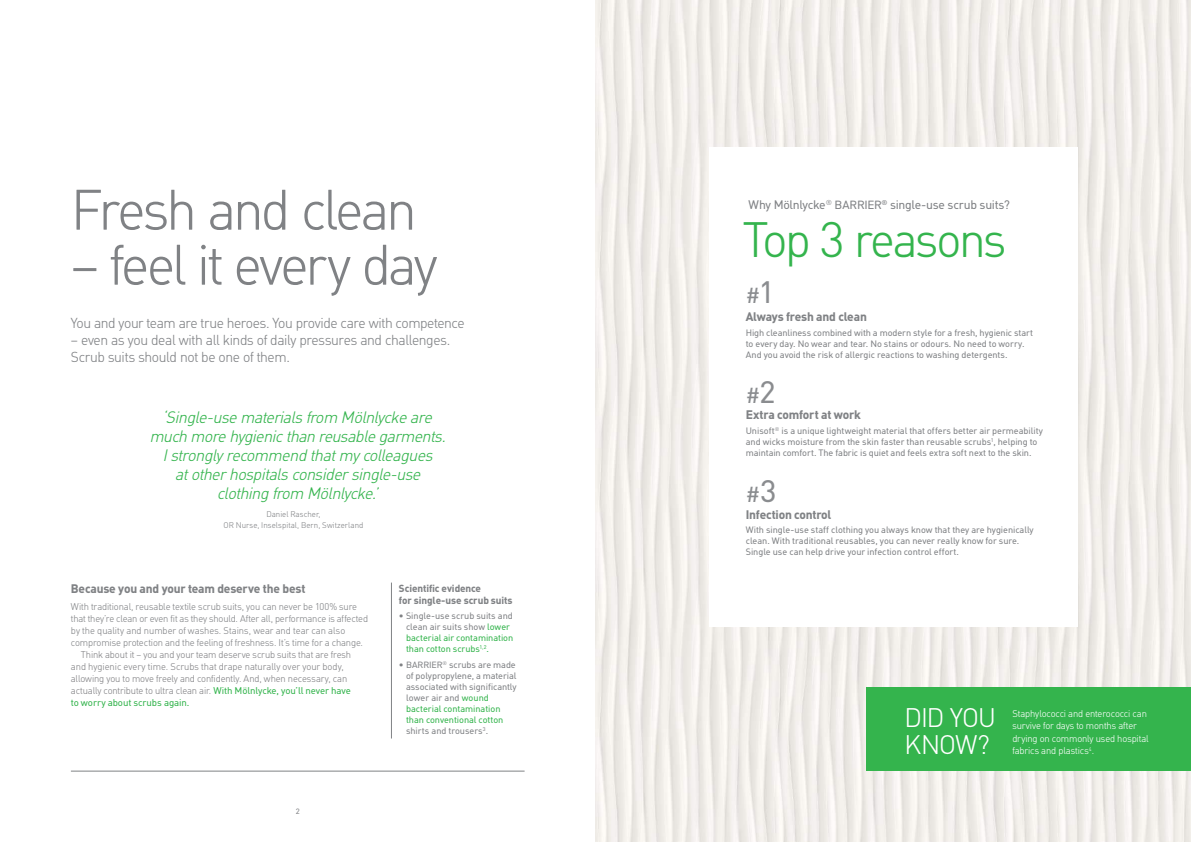
<style>
.page{position:relative;width:1191px;height:842px;background:#fff}
.page>*{position:absolute;margin:0;border:0;box-sizing:border-box;transform-origin:0 0}
.t1{font:300 55px "MHC Din";letter-spacing:-.05em;color:#808285}
.t2{font:300 48px "MHC Din";letter-spacing:-.045em;color:#34b44d}
.t3{font:300 26px "MHC Din";letter-spacing:-.03em;color:#fff}
.t4{font:21px "MHC Din";color:#8a8c8f}
.t5{font:italic 300 16px/19px "MHC Din";letter-spacing:-.025em;color:#34b44d;text-align:center}
.t6{font:300 14px/17px "MHC Din";letter-spacing:-.025em;color:#808285}
.t7{font:700 12px "MHC Din";letter-spacing:-.015em;color:#808285}
.t8{font:12px "MHC Din";letter-spacing:-.025em;color:#808285}
.t9{font:700 10px/12.2px "MHC Din";letter-spacing:-.005em;color:#808285}
.t10{font:300 9.5px/12px "MHC Din";letter-spacing:-.005em;color:#808083}
.t11{font:300 9.5px/12px "MHC Din";letter-spacing:-.01em;color:#808285}
.t12{font:300 9.5px/12.5px "MHC Din";letter-spacing:-.01em;color:#fff}
.t13{font:9px/11px "MHC Din";letter-spacing:-.005em;color:#808285}
.t14{font:9px/11px "MHC Din";letter-spacing:-.005em;color:#34b44d}
.t15{font:300 8px/10.5px "MHC Din";letter-spacing:.005em;color:#808285;text-align:center}
.t16{font:7.5px "MHC Din";color:#808285}
.s1{font-weight:400;color:#34b44d}
.s2{color:#808285}
.s3{font-size:8.8px}
.s4{color:#34b44d}
.s5{font-size:11.5px}
.s6{font-size:30px}
</style>
<div class="page">
<img style="left:595px;top:0;width:596px;height:842px">
<div style="left:709px;top:147px;width:368px;height:479px;background:#fff"></div>
<div style="left:866px;top:687px;width:325px;height:84px;background:#34b44d"></div>
<hr style="left:391px;top:583px;width:1px;height:155px;background:#808285">
<hr style="left:71px;top:771px;width:453px;height:1px;background:#808285">
<p class="t1" style="left:71px;top:179px;width:347px">Fresh and clean</p>
<h1 class="t1" style="left:71px;top:234px;width:368px">– feel it every day</h1>
<p class="t6" style="left:71px;top:315px;width:395px">You and your team are true heroes. You provide care with competence</p>
<p class="t6" style="left:71px;top:332px;width:381px">– even as you deal with all kinds of daily pressures and challenges.<br>Scrub suits should not be one of them.</p>
<p class="t5" style="left:150px;top:409px;width:298px">‘Single-use materials from Mölnlycke are much more hygienic than reusable garments.<br>I strongly recommend that my colleagues<br>at other hospitals consider single-use</p>
<p class="t5" style="left:218px;top:485px;width:162px">clothing from Mölnlycke.’</p>
<p class="t15" style="left:223px;top:509px;width:141px">Daniel Rascher,<br>OR Nurse, Inselspital, Bern, Switzerland</p>
<h4 class="t7" style="left:71px;top:582px;width:236px">Because you and your team deserve the best</h4>
<p class="t11" style="left:71px;top:600px;width:299px">With traditional, reusable textile scrub suits, you can never be 100% sure that they’re clean or even ft as they should. After all, performance is affected by the quality and number of washes. Stains, wear and tear can also compromise protection and the feeling of freshness. It’s time for a change.</p>
<p class="t10" style="left:71px;top:648px;width:282px;text-indent:10px">Think about it – you and your team deserve scrub suits that are fresh and hygienic every time. Scrubs that drape naturally over your body, allowing you to move freely and confdently. And, when necessary, can actually contribute to ultra clean air. <span class="s1">With Mölnlycke, you’ll never have to worry about scrubs again.</span></p>
<p class="t16" style="left:296px;top:806px;width:5px">2</p>
<p class="t9" style="left:399px;top:582px;width:115px">Scientifc evidence<br>for single-use scrub suits</p>
<p class="t14" style="left:406px;top:611px;width:109px;text-indent:-7px"><span class="s2">• Single-use scrub suits and clean air suits show</span> lower bacterial air contamination than cotton scrubs<sup>1,2</sup>.</p>
<p class="t13" style="left:406px;top:659px;width:112px;text-indent:-7px">• <span class="s3">BARRIER</span><sup>®</sup> scrubs are made of polypropylene, a material associated with signifcantly lower air and <span class="s4">wound bacterial contamination than conventional cotton </span>shirts and trousers<sup>3</sup>.</p>
<p class="t8" style="left:748px;top:198px;width:263px">Why Mölnlycke<sup>®</sup> <span class="s5">BARRIER</span><sup>®</sup> single-use scrub suits?</p>
<h1 class="t2" style="left:743px;top:213px;width:265px">Top 3 reasons</h1>
<p class="t4" style="left:746px;top:283px;width:30px">#<span class="s6">1</span></p>
<p class="t7" style="left:746px;top:309px;width:123px">Always fresh and clean</p>
<p class="t13" style="left:746px;top:327px;width:289px">High cleanliness combined with a modern style for a fresh, hygienic start to every day. No wear and tear. No stains or odours. No need to worry.<br>And you avoid the risk of allergic reactions to washing detergents.</p>
<p class="t4" style="left:746px;top:383px;width:31px">#<span class="s6">2</span></p>
<p class="t7" style="left:746px;top:408px;width:117px">Extra comfort at work</p>
<p class="t13" style="left:746px;top:425px;width:299px">Unisoft<sup>®</sup> is a unique lightweight material that offers better air permeability and wicks moisture from the skin faster than reusable scrubs<sup>1</sup>, helping to maintain comfort. The fabric is quiet and feels extra soft next to the skin.</p>
<p class="t4" style="left:746px;top:482px;width:32px">#<span class="s6">3</span></p>
<p class="t7" style="left:746px;top:507px;width:87px">Infection control</p>
<p class="t13" style="left:746px;top:525px;width:289px">With single-use staff clothing you always know that they are hygienically clean. With traditional reusables, you can never really know for sure.<br>Single use can help drive your infection control effort.</p>
<h1 class="t3" style="left:904px;top:703px;width:93px">DID YOU</h1>
<p class="t12" style="left:1012px;top:707px;width:136px">Staphylococci and enterococci can</p>
<p class="t12" style="left:1012px;top:720px;width:138px">survive for days to months after drying on commonly used hospital</p>
<p class="t3" style="left:904px;top:730px;width:87px">KNOW?</p>
<p class="t12" style="left:1012px;top:745px;width:83px">fabrics and plastics . <sup>4</sup></p>
</div>
